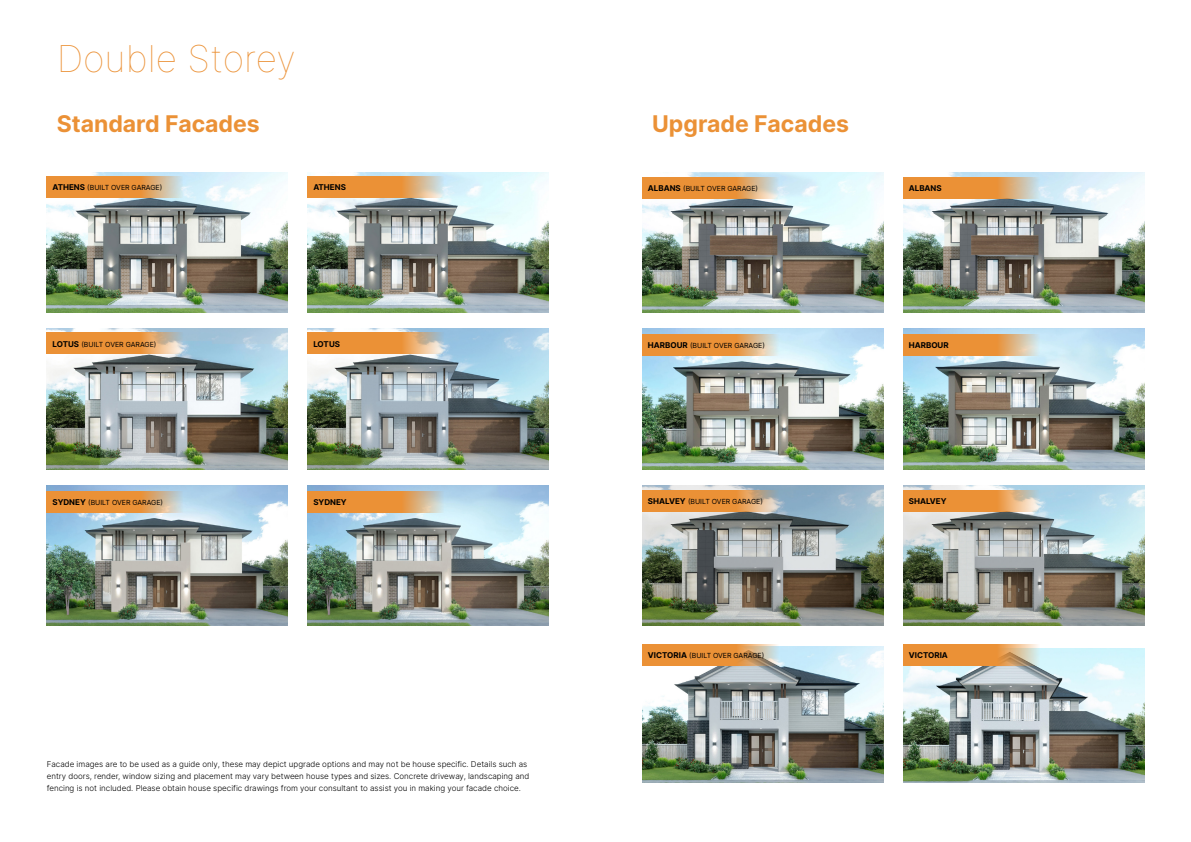
<style>
.page{position:relative;width:1191px;height:842px;background:#fff}
.page>*{position:absolute;margin:0;border:0;box-sizing:border-box;transform-origin:0 0}
.t1{font:100 37px "Inter";color:#eb9136}
.t2{font:700 23px "Inter";color:#eb9136}
.t3{font:300 8px/12px "Inter";color:#000}
.t4{font:700 8px "Inter";color:#000}
.t5{font:7px "Inter";color:#000}
.s1{font-weight:700;font-size:8px}
</style>
<div class="page">
<img style="left:47px;top:172px;width:241px;height:141px">
<img style="left:47px;top:485px;width:241px;height:141px">
<img style="left:47px;top:329px;width:241px;height:140px">
<img style="left:308px;top:172px;width:241px;height:141px">
<img style="left:308px;top:485px;width:241px;height:141px">
<img style="left:308px;top:329px;width:241px;height:140px">
<img style="left:642px;top:172px;width:241px;height:141px">
<img style="left:642px;top:485px;width:241px;height:141px">
<img style="left:642px;top:329px;width:241px;height:140px">
<img style="left:642px;top:646px;width:241px;height:136px">
<img style="left:903px;top:172px;width:241px;height:141px">
<img style="left:903px;top:485px;width:241px;height:141px">
<img style="left:903px;top:329px;width:241px;height:140px">
<img style="left:903px;top:648px;width:241px;height:134px">
<svg style="left:47px;top:177px;width:136px;height:21px;background:#e59e53"></svg>
<svg style="left:308px;top:177px;width:136px;height:21px;background:#e69e54"></svg>
<svg style="left:642px;top:177px;width:136px;height:22px;background:#e69e52"></svg>
<svg style="left:47px;top:492px;width:136px;height:21px;background:#e49c52"></svg>
<svg style="left:308px;top:333px;width:136px;height:21px;background:#e69d52"></svg>
<svg style="left:47px;top:333px;width:136px;height:21px;background:#e79d51"></svg>
<svg style="left:308px;top:492px;width:136px;height:21px;background:#e49d52"></svg>
<svg style="left:642px;top:334px;width:136px;height:21px;background:#e79e53"></svg>
<svg style="left:642px;top:490px;width:136px;height:22px;background:#e4994d"></svg>
<svg style="left:903px;top:177px;width:136px;height:22px;background:#e49d52"></svg>
<svg style="left:903px;top:334px;width:136px;height:21px;background:#e69e53"></svg>
<svg style="left:903px;top:490px;width:136px;height:22px;background:#e89e52"></svg>
<svg style="left:642px;top:644px;width:136px;height:22px;background:#e2994d"></svg>
<svg style="left:903px;top:644px;width:136px;height:22px;background:#e49b4f"></svg>
<h1 class="t1" style="left:57px;top:31px;width:240px">Double Storey</h1>
<h2 class="t2" style="left:57px;top:107px;width:205px">Standard Facades</h2>
<h2 class="t2" style="left:652px;top:107px;width:198px">Upgrade Facades</h2>
<p class="t5" style="left:52px;top:183px;width:111px"><span class="s1">ATHENS</span> (BUILT OVER GARAGE)</p>
<p class="t4" style="left:313px;top:181px;width:34px">ATHENS</p>
<p class="t5" style="left:648px;top:183px;width:112px"><span class="s1">ALBANS</span> (BUILT OVER GARAGE)</p>
<p class="t4" style="left:909px;top:182px;width:34px">ALBANS</p>
<p class="t5" style="left:52px;top:339px;width:105px"><span class="s1">LOTUS</span> (BUILT OVER GARAGE)</p>
<p class="t4" style="left:313px;top:338px;width:28px">LOTUS</p>
<p class="t5" style="left:648px;top:340px;width:119px"><span class="s1">HARBOUR</span> (BUILT OVER GARAGE)</p>
<p class="t4" style="left:909px;top:339px;width:41px">HARBOUR</p>
<p class="t5" style="left:52px;top:497px;width:112px"><span class="s1">SYDNEY</span> (BUILT OVER GARAGE)</p>
<p class="t4" style="left:313px;top:496px;width:35px">SYDNEY</p>
<p class="t5" style="left:648px;top:496px;width:117px"><span class="s1">SHALVEY</span> (BUILT OVER GARAGE)</p>
<p class="t4" style="left:909px;top:495px;width:39px">SHALVEY</p>
<p class="t5" style="left:648px;top:650px;width:118px"><span class="s1">VICTORIA</span> (BUILT OVER GARAGE)</p>
<p class="t4" style="left:909px;top:649px;width:41px">VICTORIA</p>
<p class="t3" style="left:47px;top:758px;width:484px">Facade images are to be used as a guide only, these may depict upgrade options and may not be house specific. Details such as entry doors, render, window sizing and placement may vary between house types and sizes. Concrete driveway, landscaping and fencing is not included. Please obtain house specific drawings from your consultant to assist you in making your facade choice.</p>
</div>
